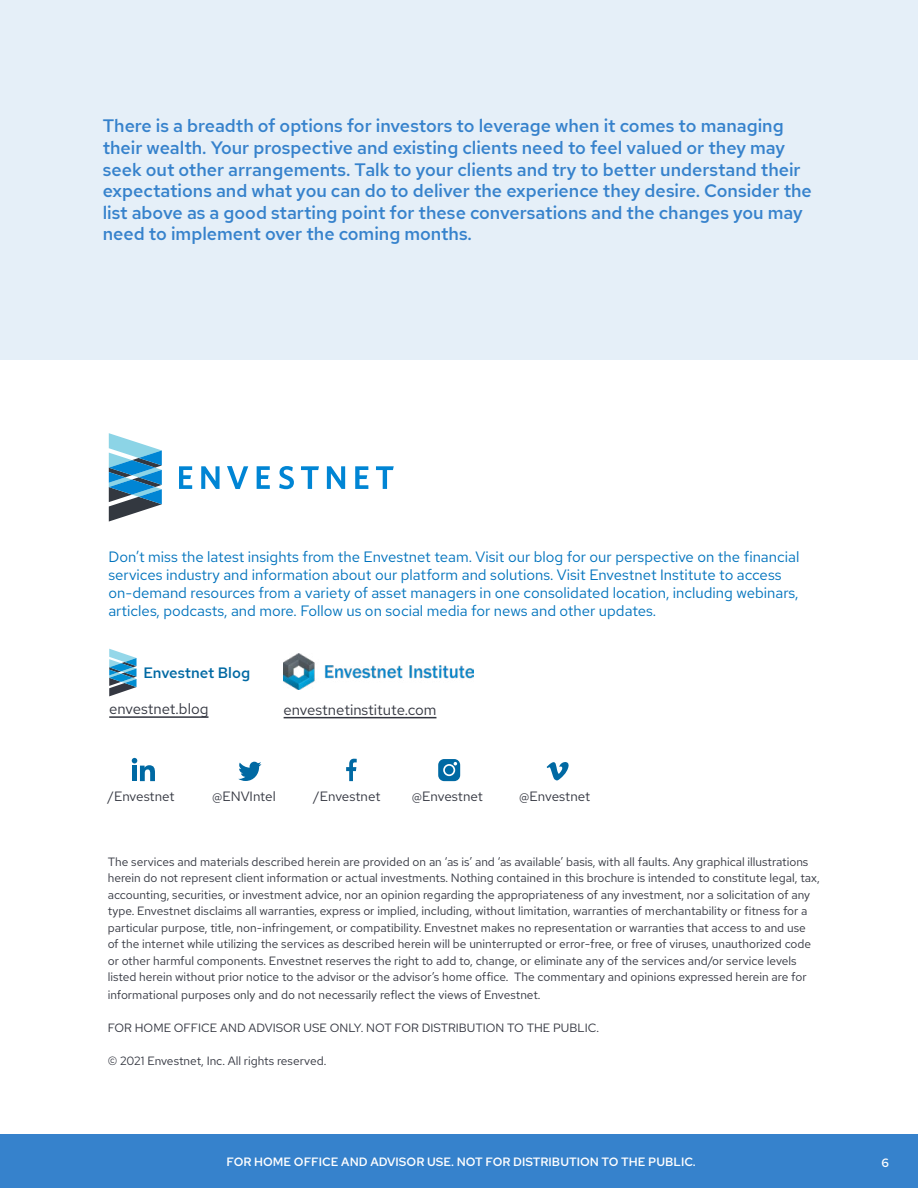
<style>
.page{position:relative;width:918px;height:1188px;background:#fff}
.page>*{position:absolute;margin:0;border:0;box-sizing:border-box;transform-origin:0 0}
.t1{font:500 18px/21.6px "Red Hat Text";color:#3682cc}
.t2{font:15px/18px "Red Hat Text";color:#0073bd}
.t3{font:15px "Red Hat Text";color:#333640}
.t4{font:500 15px "Red Hat Text";color:#0069a3}
.t5{font:13.5px "Red Hat Text";color:#333640}
.t6{font:12px/16.5px "Red Hat Text";color:#333640}
.t7{font:500 12px "Red Hat Text";color:#fff}
</style>
<div class="page">
<div style="left:0;top:1134px;width:918px;height:54px;background:#3682cc"></div>
<div style="left:0;top:0;width:918px;height:360px;background:#e5eff8"></div>
<svg style="left:132px;top:758px;width:23px;height:23px"></svg>
<svg style="left:238px;top:762px;width:23px;height:19px"></svg>
<svg style="left:346px;top:759px;width:11px;height:22px"></svg>
<svg style="left:547px;top:762px;width:22px;height:19px"></svg>
<svg style="left:438px;top:759px;width:22px;height:22px"></svg>
<div style="left:445px;top:766px;width:9px;height:8px;background:#0069a3;border-radius:50%"></div>
<img style="left:284px;top:653px;width:189px;height:37px">
<hr style="left:284px;top:717px;width:152px;height:1px;background:#333640">
<svg style="left:109px;top:649px;width:28px;height:47px"></svg>
<svg style="left:109px;top:433px;width:53px;height:89px"></svg>
<svg style="left:179px;top:466px;width:13px;height:23px"></svg>
<svg style="left:201px;top:466px;width:19px;height:23px"></svg>
<svg style="left:227px;top:466px;width:21px;height:23px"></svg>
<svg style="left:279px;top:466px;width:15px;height:23px"></svg>
<svg style="left:301px;top:466px;width:18px;height:23px"></svg>
<svg style="left:327px;top:466px;width:18px;height:23px"></svg>
<svg style="left:376px;top:466px;width:18px;height:23px"></svg>
<svg style="left:257px;top:466px;width:13px;height:23px"></svg>
<svg style="left:355px;top:466px;width:13px;height:23px"></svg>
<hr style="left:109px;top:716px;width:100px;height:2px;background:#333640">
<p class="t1" style="left:103px;top:115px;width:711px">There is a breadth of options for investors to leverage when it comes to managing their wealth. Your prospective and existing clients need to feel valued or they may seek out other arrangements. Talk to your clients and try to better understand their expectations and what you can do to deliver the experience they desire. Consider the list above as a good starting point for these conversations and the changes you may need to implement over the coming months.</p>
<p class="t2" style="left:108px;top:548px;width:692px">Don’t miss the latest insights from the Envestnet team. Visit our blog for our perspective on the financial services industry and information about our platform and solutions. Visit Envestnet Institute to access on-demand resources from a variety of asset managers in one consolidated location, including webinars, articles, podcasts, and more. Follow us on social media for news and other updates.</p>
<p class="t4" style="left:143px;top:663px;width:108px">Envestnet Blog</p>
<p class="t3" style="left:109px;top:699px;width:101px">envestnet.blog</p>
<p class="t3" style="left:284px;top:700px;width:154px">envestnetinstitute.com</p>
<p class="t5" style="left:108px;top:787px;width:68px">/Envestnet</p>
<p class="t5" style="left:212px;top:787px;width:65px">@ENVIntel</p>
<p class="t5" style="left:314px;top:787px;width:68px">/Envestnet</p>
<p class="t5" style="left:412px;top:787px;width:72px">@Envestnet</p>
<p class="t5" style="left:519px;top:787px;width:72px">@Envestnet</p>
<p class="t6" style="left:108px;top:853px;width:713px">The services and materials described herein are provided on an ‘as is’ and ‘as available’ basis, with all faults. Any graphical illustrations herein do not represent client information or actual investments. Nothing contained in this brochure is intended to constitute legal, tax, accounting, securities, or investment advice, nor an opinion regarding the appropriateness of any investment, nor a solicitation of any type. Envestnet disclaims all warranties, express or implied, including, without limitation, warranties of merchantability or fitness for a particular purpose, title, non-infringement, or compatibility. Envestnet makes no representation or warranties that access to and use of the internet while utilizing the services as described herein will be uninterrupted or error-free, or free of viruses, unauthorized code or other harmful components. Envestnet reserves the right to add to, change, or eliminate any of the services and/or service levels listed herein without prior notice to the advisor or the advisor’s home office. The commentary and opinions expressed herein are for</p>
<p class="t6" style="left:108px;top:987px;width:434px">informational purposes only and do not necessarily reflect the views of Envestnet.</p>
<p class="t6" style="left:108px;top:1020px;width:493px">FOR HOME OFFICE AND ADVISOR USE ONLY. NOT FOR DISTRIBUTION TO THE PUBLIC.</p>
<p class="t6" style="left:108px;top:1053px;width:220px">© 2021 Envestnet, Inc. All rights reserved.</p>
<p class="t7" style="left:227px;top:1154px;width:471px">FOR HOME OFFICE AND ADVISOR USE. NOT FOR DISTRIBUTION TO THE PUBLIC.</p>
<p class="t7" style="left:882px;top:1155px;width:9px">6</p>
</div>
